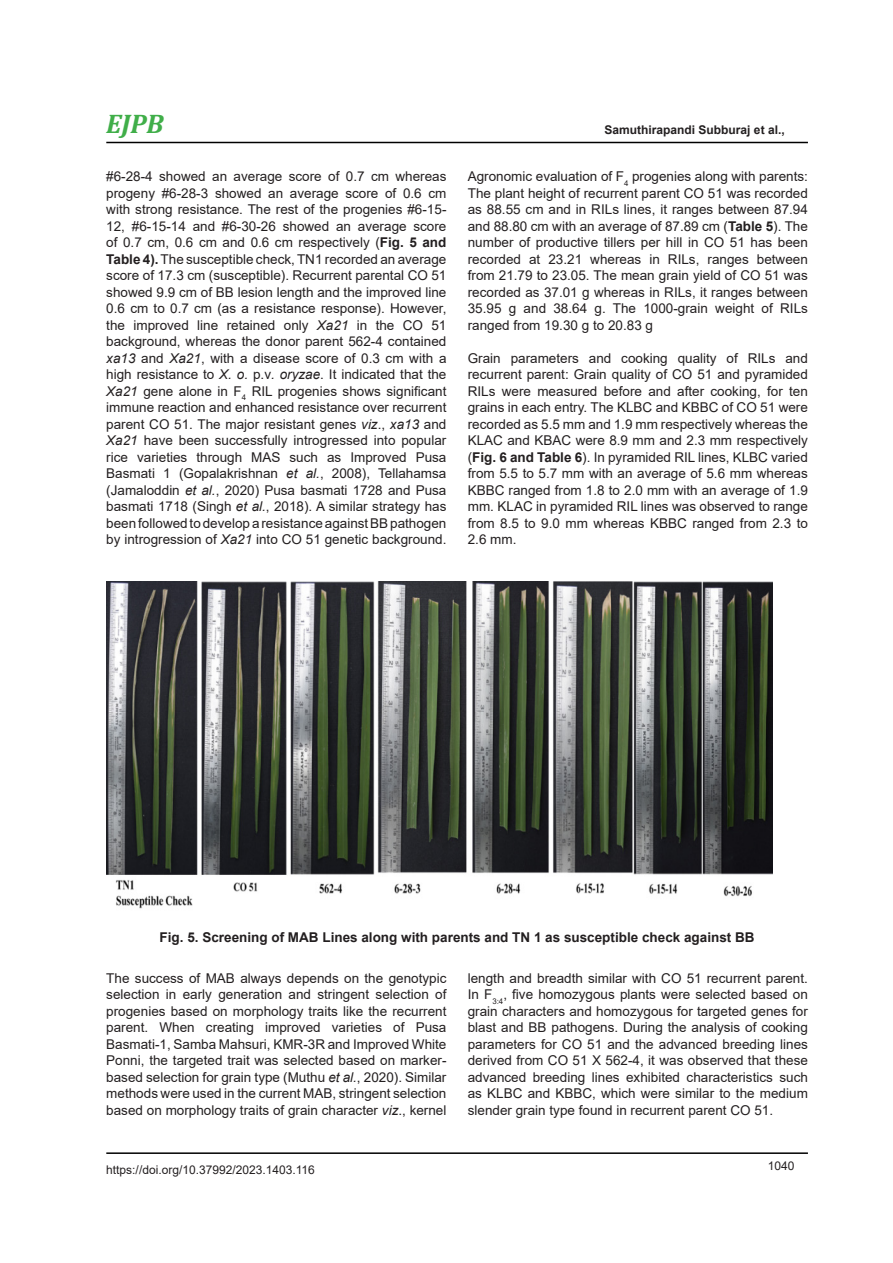
<style>
.page{position:relative;width:893px;height:1263px;background:#fff}
.page>*{position:absolute;margin:0;border:0;box-sizing:border-box;transform-origin:0 0}
.t1{font:italic 700 27px "Cambria";color:#40ae49}
.body_text{font:13.5px/16.5px "Arial";color:#231f20;text-align:justify}
.body_text-2{font:700 13.5px "Arial";color:#231f20}
.t2{font:12px "Arial";color:#231f20}
.t3{font:700 12px "Arial";color:#231f20}
.s1{font-weight:700}
.s2{font-style:italic}
</style>
<div class="page">
<hr style="left:106px;top:1152px;width:702px;height:2px;background:#000">
<hr style="left:106px;top:142px;width:702px;height:1px;background:#000">
<img style="left:106px;top:582px;width:666px;height:327px">
<h1 class="t1" style="left:106px;top:105px;width:59px">EJPB</h1>
<p class="t3" style="left:605px;top:121px;width:182px">Samuthirapandi Subburaj et al.,</p>
<p class="body_text" style="left:106px;top:168px;width:342px">#6-28-4 showed an average score of 0.7 cm whereas progeny #6-28-3 showed an average score of 0.6 cm with strong resistance. The rest of the progenies #6-15- 12, #6-15-14 and #6-30-26 showed an average score of 0.7 cm, 0.6 cm and 0.6 cm respectively (<span class="s1">Fig. 5 and Table 4).</span> The susceptible check, TN1 recorded an average score of 17.3 cm (susceptible). Recurrent parental CO 51 showed 9.9 cm of BB lesion length and the improved line 0.6 cm to 0.7 cm (as a resistance response). However, the improved line retained only <span class="s2">Xa21</span> in the CO 51 background, whereas the donor parent 562-4 contained <span class="s2">xa13</span> and <span class="s2">Xa21</span>, with a disease score of 0.3 cm with a high resistance to <span class="s2">X. o.</span> p.v<span class="s2">. oryzae</span>. It indicated that the <span class="s2">Xa21</span> gene alone in F<sub>4</sub> RIL progenies shows significant immune reaction and enhanced resistance over recurrent parent CO 51. The major resistant genes <span class="s2">viz</span>., <span class="s2">xa13</span> and <span class="s2">Xa21</span> have been successfully introgressed into popular rice varieties through MAS such as Improved Pusa Basmati 1 (Gopalakrishnan <span class="s2">et al.</span>, 2008), Tellahamsa (Jamaloddin <span class="s2">et al.</span>, 2020) Pusa basmati 1728 and Pusa basmati 1718 (Singh <span class="s2">et al.</span>, 2018). A similar strategy has been followed to develop a resistance against BB pathogen by introgression of <span class="s2">Xa21</span> into CO 51 genetic background.</p>
<p class="body_text" style="left:468px;top:168px;width:342px">Agronomic evaluation of F<sub>4</sub> progenies along with parents:<br>The plant height of recurrent parent CO 51 was recorded as 88.55 cm and in RILs lines, it ranges between 87.94 and 88.80 cm with an average of 87.89 cm (<span class="s1">Table 5</span>). The number of productive tillers per hill in CO 51 has been recorded at 23.21 whereas in RILs, ranges between from 21.79 to 23.05. The mean grain yield of CO 51 was recorded as 37.01 g whereas in RILs, it ranges between 35.95 g and 38.64 g. The 1000-grain weight of RILs ranged from 19.30 g to 20.83 g</p>
<p class="body_text" style="left:468px;top:350px;width:342px">Grain parameters and cooking quality of RILs and recurrent parent: Grain quality of CO 51 and pyramided RILs were measured before and after cooking, for ten grains in each entry. The KLBC and KBBC of CO 51 were recorded as 5.5 mm and 1.9 mm respectively whereas the KLAC and KBAC were 8.9 mm and 2.3 mm respectively (<span class="s1">Fig. 6 and Table 6</span>). In pyramided RIL lines, KLBC varied from 5.5 to 5.7 mm with an average of 5.6 mm whereas KBBC ranged from 1.8 to 2.0 mm with an average of 1.9 mm. KLAC in pyramided RIL lines was observed to range from 8.5 to 9.0 mm whereas KBBC ranged from 2.3 to 2.6 mm.</p>
<p class="body_text-2" style="left:160px;top:927px;width:596px">Fig. 5. Screening of MAB Lines along with parents and TN 1 as susceptible check against BB</p>
<p class="body_text" style="left:106px;top:970px;width:342px">The success of MAB always depends on the genotypic selection in early generation and stringent selection of progenies based on morphology traits like the recurrent parent. When creating improved varieties of Pusa Basmati-1, Samba Mahsuri, KMR-3R and Improved White Ponni, the targeted trait was selected based on marker&shy;based selection for grain type (Muthu <span class="s2">et al.</span>, 2020). Similar methods were used in the current MAB, stringent selection based on morphology traits of grain character <span class="s2">viz</span>., kernel</p>
<p class="body_text" style="left:468px;top:970px;width:342px">length and breadth similar with CO 51 recurrent parent.<br>In F<sub>3:4</sub>, five homozygous plants were selected based on grain characters and homozygous for targeted genes for blast and BB pathogens. During the analysis of cooking parameters for CO 51 and the advanced breeding lines derived from CO 51 X 562-4, it was observed that these advanced breeding lines exhibited characteristics such as KLBC and KBBC, which were similar to the medium slender grain type found in recurrent parent CO 51.</p>
<p class="t2" style="left:106px;top:1161px;width:210px">https://doi.org/10.37992/2023.1403.116</p>
<p class="t2" style="left:768px;top:1157px;width:28px">1040</p>
</div>
